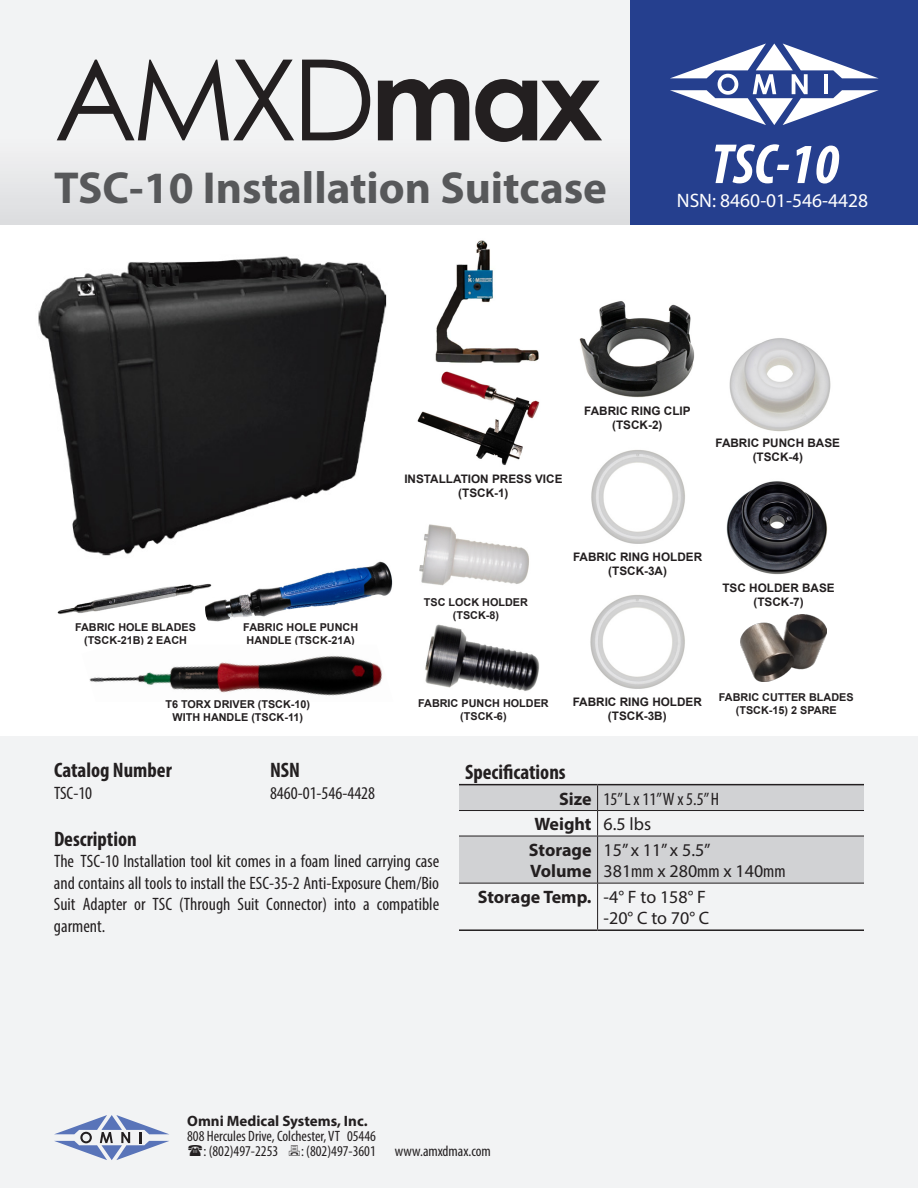
<style>
.page{position:relative;width:918px;height:1188px;background:#fff}
.page>*{position:absolute;margin:0;border:0;box-sizing:border-box;transform-origin:0 0}
.t1{font:112.5px "Century Gothic Pro";color:#231f20}
.t2{font:italic 700 condensed 57px "Myriad Pro";color:#fff}
.t3{font:700 45px "Myriad Pro";color:#57585a}
.t4{font:700 condensed 21px "Myriad Pro";color:#231f20}
.t5{font:19.5px "Myriad Pro";color:#fff}
.t6{font:condensed 18px/21.6px "Myriad Pro";color:#231f20;text-align:justify}
.t7{font:18px "Myriad Pro";color:#231f20}
.t8{font:700 18px "Myriad Pro";color:#231f20}
.t9{font:condensed 15px "Myriad Pro";color:#231f20}
.t10{font:700 15px "Myriad Pro";color:#231f20}
.t11{font:700 11.7px/14.1px "Arial";color:#231f20;text-align:center}
.t12{font:700 10.8px/13px "Arial";color:#231f20;text-align:center}
.s1{font-weight:700}
.s2{font-stretch:condensed}
</style>
<div class="page">
<div style="left:0;top:0;width:918px;height:225px;background:linear-gradient(to bottom,#f7f8f9,#e4e5e6)"></div>
<div style="left:630px;top:0;width:288px;height:225px;background:#253f8e"></div>
<div style="left:0;top:736px;width:918px;height:452px;background:#f2f3f4"></div>
<hr style="left:459px;top:784px;width:139px;height:1px;background:#231f20">
<hr style="left:598px;top:784px;width:266px;height:1px;background:#231f20">
<hr style="left:459px;top:929px;width:139px;height:2px;background:#231f20">
<hr style="left:598px;top:929px;width:266px;height:2px;background:#231f20">
<svg style="left:459px;top:785px;width:405px;height:98px"></svg>
<hr style="left:597px;top:836px;width:1px;height:47px;background:#231f20">
<hr style="left:597px;top:883px;width:1px;height:46px;background:#231f20">
<hr style="left:459px;top:810px;width:139px;height:1px;background:#231f20">
<hr style="left:598px;top:810px;width:266px;height:1px;background:#231f20">
<hr style="left:459px;top:836px;width:139px;height:1px;background:#231f20">
<hr style="left:598px;top:836px;width:266px;height:1px;background:#231f20">
<hr style="left:459px;top:883px;width:139px;height:1px;background:#231f20">
<hr style="left:598px;top:883px;width:266px;height:1px;background:#231f20">
<svg style="left:670px;top:43px;width:209px;height:82px"></svg>
<hr style="left:824px;top:74px;width:4px;height:20px;background:#fff">
<svg style="left:54px;top:1115px;width:115px;height:45px"></svg>
<img style="left:38px;top:256px;width:349px;height:300px">
<img style="left:579px;top:301px;width:116px;height:97px">
<img style="left:591px;top:450px;width:94px;height:94px">
<img style="left:729px;top:338px;width:102px;height:94px">
<img style="left:726px;top:481px;width:102px;height:94px">
<img style="left:435px;top:240px;width:104px;height:123px">
<img style="left:417px;top:371px;width:123px;height:95px">
<img style="left:425px;top:624px;width:115px;height:67px">
<img style="left:419px;top:524px;width:110px;height:62px">
<img style="left:57px;top:584px;width:148px;height:30px">
<img style="left:205px;top:561px;width:188px;height:61px">
<img style="left:89px;top:655px;width:294px;height:41px">
<img style="left:741px;top:615px;width:86px;height:67px">
<img style="left:590px;top:595px;width:95px;height:94px">
<p class="t1" style="left:54px;top:31px;width:550px">AMXD<span class="s1">max</span></p>
<p class="t3" style="left:54px;top:159px;width:555px">TSC-10 Installation Suitcase</p>
<p class="t2" style="left:711px;top:129px;width:129px">TSC-10</p>
<p class="t5" style="left:677px;top:188px;width:193px">NSN: 8460-01-546-4428</p>
<p class="t12" style="left:75px;top:621px;width:122px">FABRIC HOLE BLADES</p>
<p class="t12" style="left:84px;top:634px;width:104px">(TSCK-21B) 2 EACH</p>
<p class="t12" style="left:243px;top:621px;width:116px">FABRIC HOLE PUNCH<br>HANDLE (TSCK-21A)</p>
<p class="t12" style="left:165px;top:697px;width:146px">T6 TORX DRIVER (TSCK-10)</p>
<p class="t12" style="left:173px;top:710px;width:132px">WITH HANDLE (TSCK-11)</p>
<p class="t11" style="left:404px;top:472px;width:160px">INSTALLATION PRESS VICE (TSCK-1)</p>
<p class="t11" style="left:584px;top:404px;width:108px">FABRIC RING CLIP</p>
<p class="t11" style="left:612px;top:418px;width:52px">(TSCK-2)</p>
<p class="t11" style="left:715px;top:436px;width:126px">FABRIC PUNCH BASE</p>
<p class="t11" style="left:753px;top:450px;width:52px">(TSCK-4)</p>
<p class="t12" style="left:424px;top:595px;width:106px">TSC LOCK HOLDER</p>
<p class="t12" style="left:453px;top:608px;width:48px">(TSCK-8)</p>
<p class="t11" style="left:573px;top:550px;width:131px">FABRIC RING HOLDER</p>
<p class="t11" style="left:608px;top:564px;width:60px">(TSCK-3A)</p>
<p class="t11" style="left:722px;top:581px;width:114px">TSC HOLDER BASE</p>
<p class="t11" style="left:753px;top:595px;width:52px">(TSCK-7)</p>
<p class="t12" style="left:418px;top:697px;width:132px">FABRIC PUNCH HOLDER</p>
<p class="t12" style="left:460px;top:710px;width:48px">(TSCK-6)</p>
<p class="t11" style="left:573px;top:695px;width:131px">FABRIC RING HOLDER</p>
<p class="t11" style="left:608px;top:709px;width:60px">(TSCK-3B)</p>
<p class="t12" style="left:719px;top:691px;width:136px">FABRIC CUTTER BLADES</p>
<p class="t12" style="left:736px;top:704px;width:102px">(TSCK-15) 2 SPARE</p>
<p class="t4" style="left:54px;top:757px;width:119px">Catalog Number</p>
<p class="t4" style="left:270px;top:757px;width:31px">NSN</p>
<p class="t6" style="left:54px;top:782px;width:40px">TSC-10</p>
<p class="t6" style="left:270px;top:782px;width:107px">8460-01-546-4428</p>
<p class="t4" style="left:54px;top:825px;width:84px">Description</p>
<p class="t6" style="left:54px;top:850px;width:387px">The TSC-10 Installation tool kit comes in a foam lined carrying case and contains all tools to install the ESC-35-2 Anti-Exposure Chem/Bio Suit Adapter or TSC (Through Suit Connector) into a compatible garment.</p>
<p class="t4" style="left:465px;top:759px;width:102px">Specifications</p>
<p class="t8" style="left:559px;top:787px;width:34px">Size</p>
<p class="t6" style="left:604px;top:788px;width:117px">15” L x 11” W x 5.5” H</p>
<p class="t8" style="left:534px;top:812px;width:59px">Weight</p>
<p class="t7" style="left:604px;top:813px;width:49px">6.5 lbs</p>
<p class="t8" style="left:529px;top:838px;width:64px">Storage</p>
<p class="t8" style="left:530px;top:859px;width:63px">Volume</p>
<p class="t7" style="left:604px;top:838px;width:109px">15” x 11” x 5.5”</p>
<p class="t7" style="left:604px;top:860px;width:183px">381<span class="s2">mm</span> x 280<span class="s2">mm</span> x 140<span class="s2">mm</span></p>
<p class="t8" style="left:478px;top:885px;width:115px">Storage Temp.</p>
<p class="t7" style="left:604px;top:886px;width:104px">-4° F to 158° F</p>
<p class="t7" style="left:604px;top:907px;width:107px">-20° C to 70° C</p>
<p class="t10" style="left:187px;top:1112px;width:182px">Omni Medical Systems, Inc.</p>
<p class="t9" style="left:187px;top:1127px;width:190px">808 Hercules Drive, Colchester, VT 05446</p>
<p class="t9" style="left:203px;top:1142px;width:76px">: (802)497-2253</p>
<p class="t9" style="left:301px;top:1142px;width:76px">: (802)497-3601</p>
<p class="t9" style="left:395px;top:1142px;width:98px">www.amxdmax.com</p>
</div>
